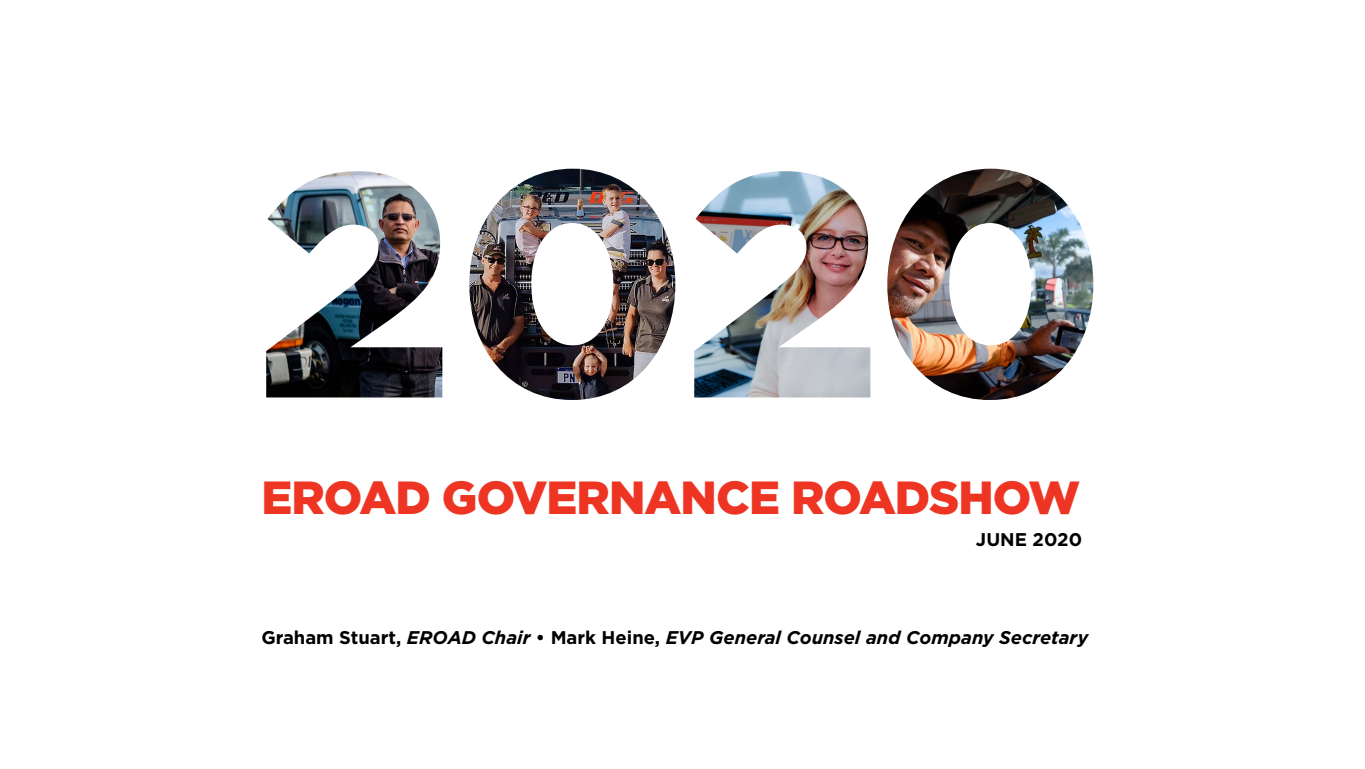
<style>
.page{position:relative;width:1365px;height:769px;background:#fff}
.page>*{position:absolute;margin:0;border:0;box-sizing:border-box;transform-origin:0 0}
.t1{font:900 46.38px "Gotham";letter-spacing:-.02em;color:#ee3524}
.t2{font:italic 700 18.38px "Gotham";color:#000}
.t3{font:700 18.38px "Gotham";color:#000}
.s1{font-style:normal}
</style>
<div class="page">
<img style="left:887px;top:169px;width:206px;height:231px">
<img style="left:694px;top:171px;width:176px;height:226px">
<img style="left:469px;top:169px;width:206px;height:231px">
<img style="left:266px;top:171px;width:176px;height:226px">
<p class="t1" style="left:261px;top:465px;width:820px">EROAD GOVERNANCE ROADSHOW</p>
<p class="t3" style="left:975px;top:527px;width:108px">JUNE 2020</p>
<p class="t2" style="left:261px;top:625px;width:828px"><span class="s1">Graham Stuart,</span> EROAD Chair <span class="s1">• Mark Heine,</span> EVP General Counsel and Company Secretary</p>
</div>
